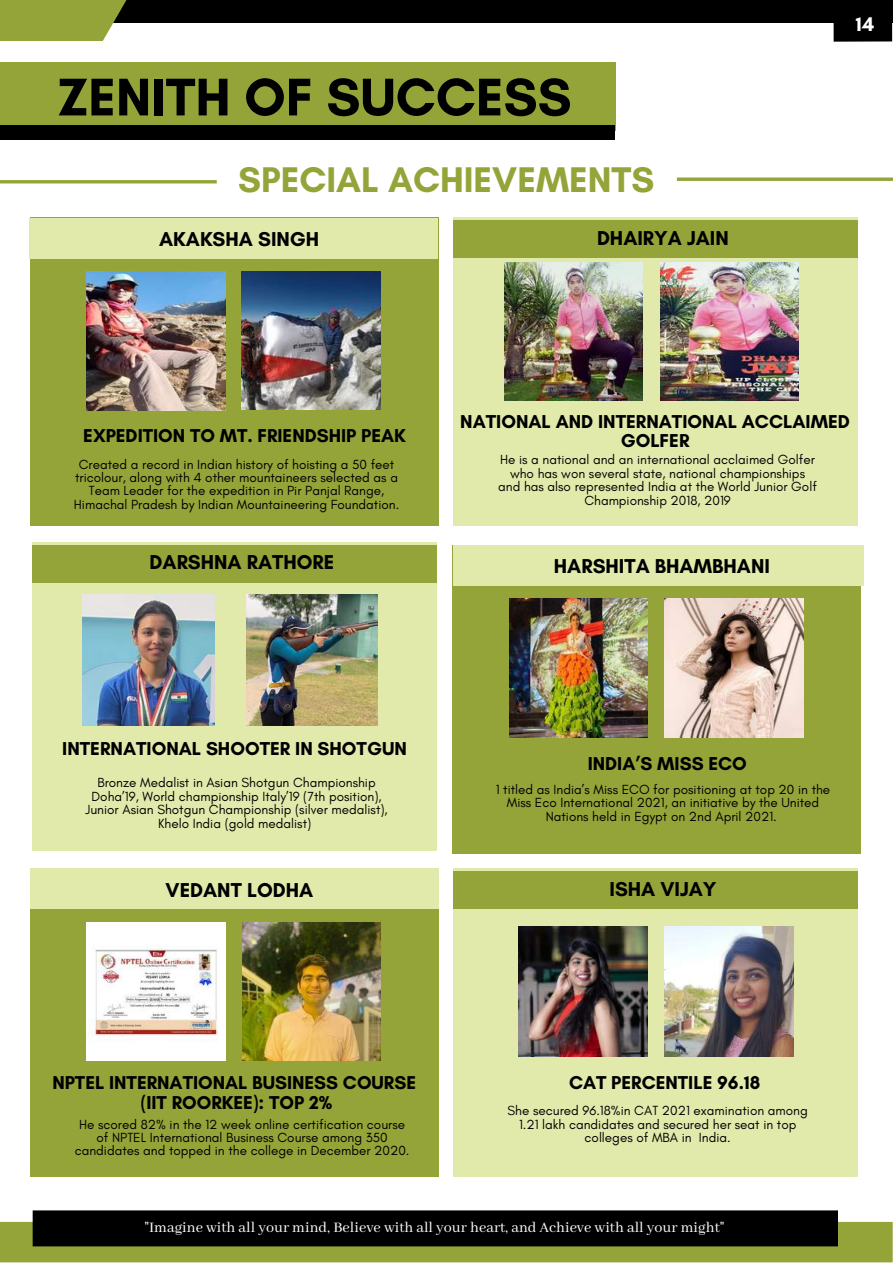
<style>
.page{position:relative;width:893px;height:1264px;background:#fff}
.page>*{position:absolute;margin:0;border:0;box-sizing:border-box;transform-origin:0 0}
.t1{font:700 54px "Glacial Indifference";color:#000}
.t2{font:700 36.3px "Glacial Indifference";color:#95a438}
.t3{font:700 20.4px "Glacial Indifference";color:#000}
.t4{font:700 20.25px "Glacial Indifference";color:#fff}
.t5{font:700 19.05px/19px "Glacial Indifference";color:#000;text-align:center}
.t6{font:700 18.9px/19px "Glacial Indifference";color:#000;text-align:center}
.t7{font:16.05px "Abhaya Libre";color:#fff}
.t8{font:13.5px/13.5px "Glacial Indifference";color:#000;text-align:center}
</style>
<div class="page">
<div style="left:0;top:0;width:103px;height:40px;background:#95a438"></div>
<div style="left:103px;top:0;width:789px;height:23px;background:#000"></div>
<svg style="left:103px;top:0;width:23px;height:40px"></svg>
<div style="left:0;top:1221px;width:892px;height:41px;background:#95a438"></div>
<div style="left:33px;top:1210px;width:804px;height:36px;background:#000"></div>
<div style="left:0;top:63px;width:615px;height:68px;background:#95a438"></div>
<svg style="left:676px;top:177px;width:216px;height:4px"></svg>
<hr style="left:0;top:180px;width:217px;height:3px;background:#95a438">
<div style="left:0;top:125px;width:615px;height:15px;background:#000"></div>
<div style="left:833px;top:1px;width:59px;height:41px;background:#000"></div>
<div style="left:30px;top:218px;width:408px;height:308px;background:#95a438"></div>
<div style="left:452px;top:218px;width:405px;height:308px;background:#e1eaab"></div>
<img style="left:87px;top:271px;width:138px;height:139px">
<div style="left:30px;top:218px;width:408px;height:40px;background:#e1eaab"></div>
<img style="left:242px;top:271px;width:138px;height:139px">
<img style="left:504px;top:262px;width:138px;height:139px">
<div style="left:452px;top:220px;width:405px;height:38px;background:#95a438"></div>
<img style="left:660px;top:262px;width:138px;height:139px">
<div style="left:32px;top:542px;width:404px;height:308px;background:#e1eaab"></div>
<img style="left:83px;top:594px;width:131px;height:131px">
<div style="left:32px;top:545px;width:404px;height:37px;background:#95a438"></div>
<img style="left:247px;top:594px;width:131px;height:131px">
<div style="left:452px;top:545px;width:408px;height:308px;background:#95a438"></div>
<img style="left:509px;top:598px;width:139px;height:139px">
<div style="left:453px;top:545px;width:410px;height:40px;background:#e1eaab"></div>
<img style="left:664px;top:598px;width:139px;height:139px">
<div style="left:30px;top:868px;width:408px;height:308px;background:#95a438"></div>
<div style="left:452px;top:868px;width:405px;height:308px;background:#e1eaab"></div>
<img style="left:87px;top:922px;width:138px;height:138px">
<div style="left:30px;top:868px;width:408px;height:41px;background:#e1eaab"></div>
<img style="left:242px;top:922px;width:139px;height:138px">
<img style="left:518px;top:926px;width:130px;height:130px">
<div style="left:453px;top:871px;width:404px;height:37px;background:#95a438"></div>
<img style="left:664px;top:926px;width:129px;height:130px">
<h1 class="t1" style="left:58px;top:64px;width:515px">ZENITH OF SUCCESS</h1>
<h2 class="t2" style="left:238px;top:158px;width:417px">SPECIAL ACHIEVEMENTS</h2>
<h3 class="t3" style="left:159px;top:227px;width:162px">AKAKSHA SINGH</h3>
<h3 class="t3" style="left:597px;top:225px;width:133px">DHAIRYA JAIN</h3>
<h3 class="t4" style="left:855px;top:12px;width:20px">14</h3>
<h3 class="t6" style="left:83px;top:426px;width:324px">EXPEDITION TO MT. FRIENDSHIP PEAK</h3>
<p class="t8" style="left:74px;top:457px;width:327px">Created a record in Indian history of hoisting a 50 feet tricolour, along with 4 other mountaineers selected as a Team Leader for the expedition in Pir Panjal Range, Himachal Pradesh by Indian Mountaineering Foundation.</p>
<h3 class="t3" style="left:150px;top:550px;width:186px">DARSHNA RATHORE</h3>
<h3 class="t5" style="left:460px;top:411px;width:391px">NATIONAL AND INTERNATIONAL ACCLAIMED<br>GOLFER</h3>
<p class="t8" style="left:498px;top:453px;width:320px">He is a national and an international acclaimed Golfer who has won several state, national championships and has also represented India at the World Junior Golf Championship 2018, 2019</p>
<h3 class="t3" style="left:554px;top:554px;width:217px">HARSHITA BHAMBHANI</h3>
<h3 class="t5" style="left:62px;top:738px;width:346px">INTERNATIONAL SHOOTER IN SHOTGUN</h3>
<p class="t8" style="left:85px;top:775px;width:304px">Bronze Medalist in Asian Shotgun Championship Doha’19, World championship Italy’19 (7th position), Junior Asian Shotgun Championship (silver medalist), Khelo India (gold medalist)</p>
<h3 class="t6" style="left:587px;top:753px;width:160px">INDIA’S MISS ECO</h3>
<p class="t8" style="left:496px;top:782px;width:336px">1 titled as India’s Miss ECO for positioning at top 20 in the<br>Miss Eco International 2021, an initiative by the United<br>Nations held in Egypt on 2nd April 2021.</p>
<h3 class="t3" style="left:166px;top:877px;width:149px">VEDANT LODHA</h3>
<h3 class="t3" style="left:609px;top:876px;width:109px">ISHA VIJAY</h3>
<h3 class="t6" style="left:52px;top:1073px;width:365px">NPTEL INTERNATIONAL BUSINESS COURSE (IIT ROORKEE): TOP 2%</h3>
<p class="t8" style="left:75px;top:1117px;width:336px">He scored 82% in the 12 week online certification course of NPTEL International Business Course among 350 candidates and topped in the college in December 2020.</p>
<h3 class="t6" style="left:569px;top:1073px;width:193px">CAT PERCENTILE 96.18</h3>
<p class="t8" style="left:507px;top:1103px;width:302px">She secured 96.18%in CAT 2021 examination among<br>1.21 lakh candidates and secured her seat in top colleges of MBA in India.</p>
<p class="t7" style="left:144px;top:1218px;width:581px">"Imagine with all your mind, Believe with all your heart, and Achieve with all your might"</p>
</div>
